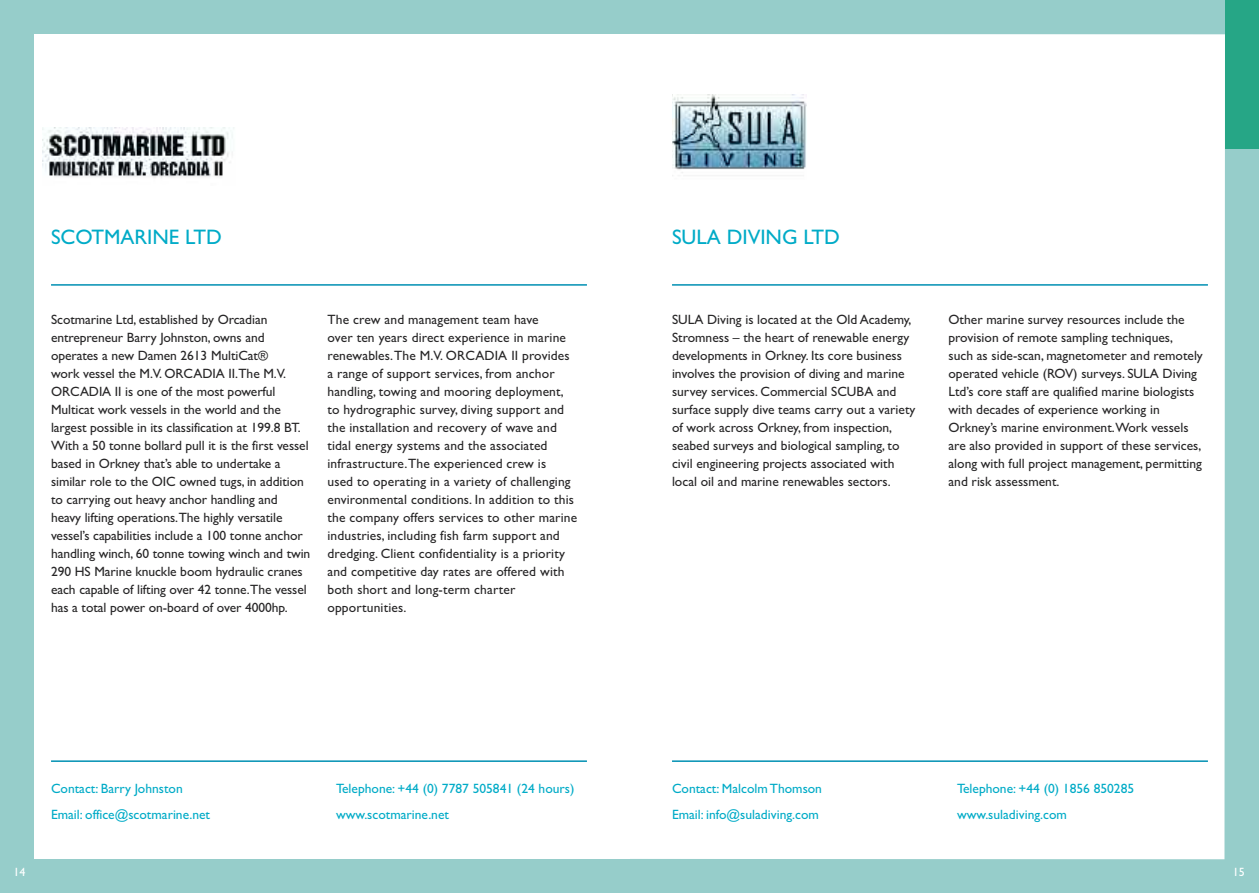
<style>
.page{position:relative;width:1259px;height:893px;background:#fff}
.page>*{position:absolute;margin:0;border:0;box-sizing:border-box;transform-origin:0 0}
.t1{font:21px "Gill Sans";color:#00abc7}
.t2{font:13.5px/18px "Gill Sans";color:#272627}
.t3{font:13.5px "Gill Sans";color:#00abc7}
.t4{font:12px "Gill Sans";color:#fff}
</style>
<div class="page">
<div style="left:629px;top:0;width:630px;height:893px;background:#96cdca"></div>
<div style="left:0;top:0;width:629px;height:893px;background:#96cdca"></div>
<div style="left:1225px;top:0;width:34px;height:149px;background:#26a686"></div>
<div style="left:629px;top:34px;width:596px;height:825px;background:#fff"></div>
<div style="left:34px;top:34px;width:595px;height:825px;background:#fff"></div>
<hr style="left:51px;top:760px;width:536px;height:2px;background:#0090b3">
<hr style="left:51px;top:284px;width:536px;height:2px;background:#0090b3">
<img style="left:43px;top:128px;width:191px;height:50px">
<div style="left:672px;top:93px;width:155px;height:87px;background:#fff"></div>
<img style="left:672px;top:95px;width:135px;height:85px">
<hr style="left:672px;top:760px;width:536px;height:2px;background:#0090b3">
<hr style="left:672px;top:284px;width:536px;height:2px;background:#0090b3">
<h1 class="t1" style="left:51px;top:225px;width:172px">SCOTMARINE LTD</h1>
<h1 class="t1" style="left:672px;top:225px;width:169px">SULA DIVING LTD</h1>
<p class="t2" style="left:51px;top:310px;width:261px">Scotmarine Ltd, established by Orcadian entrepreneur Barry Johnston, owns and operates a new Damen 2613 MultiCat®<br>work vessel the M.V. ORCADIA II.The M.V.<br>ORCADIA II is one of the most powerful Multicat work vessels in the world and the largest possible in its classification at 199.8 BT.<br>With a 50 tonne bollard pull it is the first vessel based in Orkney that’s able to undertake a similar role to the OIC owned tugs, in addition to carrying out heavy anchor handling and heavy lifting operations.The highly versatile vessel’s capabilities include a 100 tonne anchor handling winch, 60 tonne towing winch and twin 290 HS Marine knuckle boom hydraulic cranes each capable of lifting over 42 tonne.The vessel has a total power on-board of over 4000hp.</p>
<p class="t2" style="left:327px;top:310px;width:251px">The crew and management team have<br>over ten years direct experience in marine renewables.The M.V. ORCADIA II provides a range of support services, from anchor handling, towing and mooring deployment, to hydrographic survey, diving support and the installation and recovery of wave and tidal energy systems and the associated infrastructure.The experienced crew is<br>used to operating in a variety of challenging environmental conditions. In addition to this the company offers services to other marine industries, including fish farm support and dredging. Client confidentiality is a priority and competitive day rates are offered with both short and long-term charter opportunities.</p>
<p class="t2" style="left:672px;top:310px;width:245px">SULA Diving is located at the Old Academy, Stromness – the heart of renewable energy developments in Orkney. Its core business involves the provision of diving and marine survey services. Commercial SCUBA and surface supply dive teams carry out a variety of work across Orkney, from inspection, seabed surveys and biological sampling, to civil engineering projects associated with local oil and marine renewables sectors.</p>
<p class="t2" style="left:948px;top:310px;width:256px">Other marine survey resources include the provision of remote sampling techniques,<br>such as side-scan, magnetometer and remotely operated vehicle (ROV) surveys. SULA Diving Ltd’s core staff are qualified marine biologists with decades of experience working in Orkney’s marine environment.Work vessels are also provided in support of these services, along with full project management, permitting and risk assessment.</p>
<p class="t3" style="left:51px;top:780px;width:133px">Contact: Barry Johnston</p>
<p class="t3" style="left:336px;top:780px;width:240px">Telephone: +44 (0) 7787 505841 (24 hours)</p>
<p class="t3" style="left:51px;top:806px;width:161px">Email: office@scotmarine.net</p>
<p class="t3" style="left:336px;top:806px;width:114px">www.scotmarine.net</p>
<p class="t3" style="left:672px;top:780px;width:151px">Contact: MalcolmThomson</p>
<p class="t3" style="left:957px;top:780px;width:179px">Telephone: +44 (0) 1856 850285</p>
<p class="t3" style="left:672px;top:806px;width:148px">Email: info@suladiving.com</p>
<p class="t3" style="left:957px;top:806px;width:111px">www.suladiving.com</p>
<p class="t4" style="left:14px;top:865px;width:13px">14</p>
<p class="t4" style="left:1233px;top:865px;width:13px">15</p>
</div>
